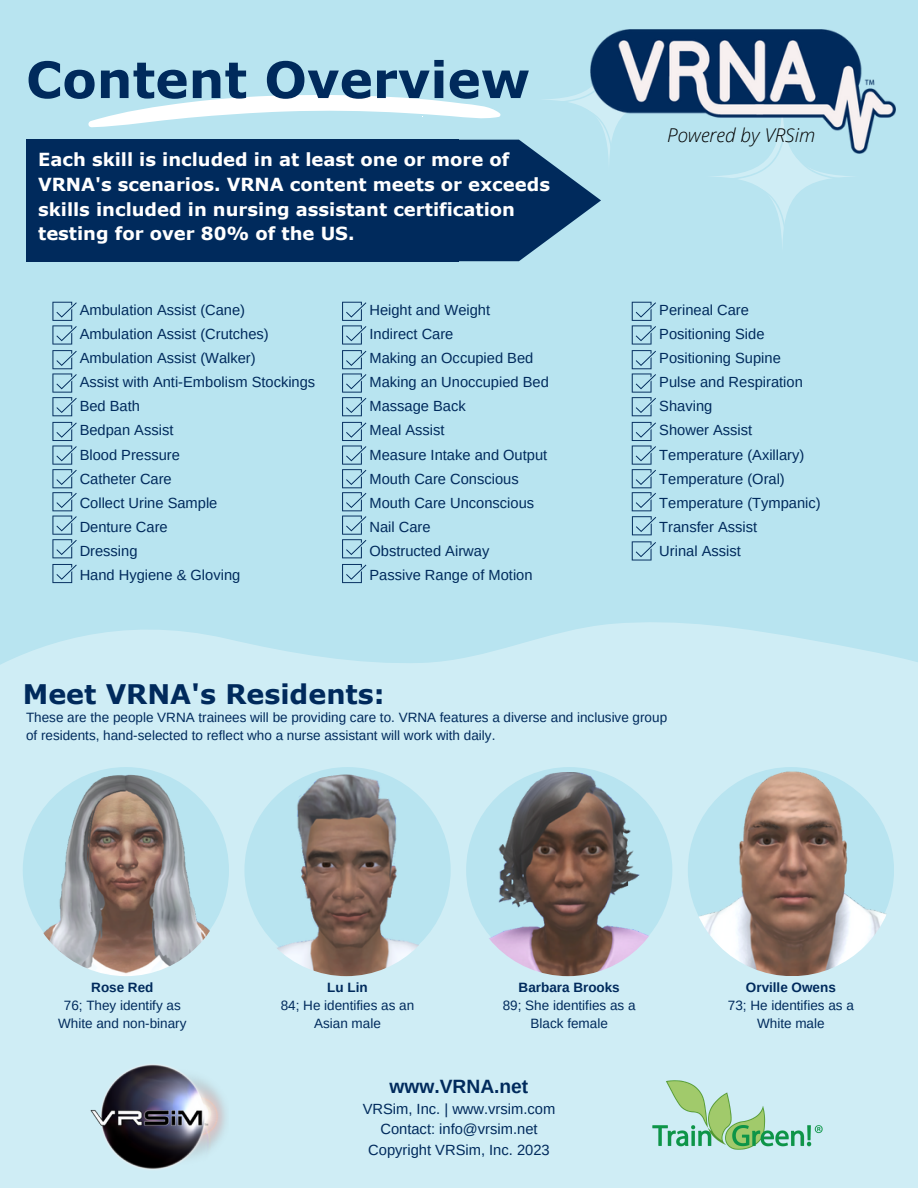
<style>
.page{position:relative;width:918px;height:1188px;background:#b8e4f0}
.page>*{position:absolute;margin:0;border:0;box-sizing:border-box;transform-origin:0 0}
.t1{font:700 50.1px "Verdana";color:#002a5c}
.t2{font:700 27px "Verdana";color:#002a5c}
.t3{font:700 19.2px "Arimo";color:#002a5c}
.t4{font:italic 300 18.9px "Open Sans";color:#000}
.t5{font:700 18px/24.8px "Verdana";color:#fff}
.t6{font:14.7px/24px "Arimo";color:#002a5c}
.t7{font:13.5px/18px "Arimo";color:#002a5c;text-align:center}
.t8{font:700 13.5px "Arimo";color:#002a5c}
</style>
<div class="page">
<div style="left:26px;top:140px;width:433px;height:121px;background:#002a5c"></div>
<svg style="left:713px;top:154px;width:139px;height:91px"></svg>
<img style="left:688px;top:30px;width:208px;height:124px">
<div style="left:0;top:622px;width:918px;height:566px;background:#cfedf5"></div>
<img style="left:648px;top:1076px;width:178px;height:78px">
<img style="left:79px;top:1063px;width:150px;height:109px">
<div style="left:23px;top:767px;width:206px;height:206px;background:#b8e4f0;border-radius:50%"></div>
<div style="left:244px;top:767px;width:207px;height:206px;background:#b8e4f0;border-radius:50%"></div>
<div style="left:466px;top:767px;width:206px;height:206px;background:#b8e4f0;border-radius:50%"></div>
<img style="left:25px;top:775px;width:202px;height:201px;border-radius:50%">
<img style="left:246px;top:775px;width:201px;height:201px;border-radius:50%">
<img style="left:466px;top:772px;width:204px;height:204px;border-radius:50%">
<img style="left:689px;top:770px;width:206px;height:206px;border-radius:50%">
<svg style="left:86px;top:29px;width:602px;height:232px"></svg>
<svg style="left:52px;top:422px;width:25px;height:136px"></svg>
<svg style="left:52px;top:564px;width:25px;height:19px"></svg>
<svg style="left:52px;top:302px;width:25px;height:114px"></svg>
<svg style="left:342px;top:422px;width:24px;height:136px"></svg>
<svg style="left:342px;top:564px;width:24px;height:19px"></svg>
<svg style="left:632px;top:541px;width:24px;height:20px"></svg>
<svg style="left:342px;top:302px;width:24px;height:114px"></svg>
<svg style="left:632px;top:302px;width:24px;height:114px"></svg>
<svg style="left:632px;top:422px;width:24px;height:113px"></svg>
<h1 class="t1" style="left:26px;top:48px;width:505px">Content Overview</h1>
<p class="t5" style="left:38px;top:146px;width:513px">Each skill is included in at least one or more of VRNA's scenarios. VRNA content meets or exceeds skills included in nursing assistant certification testing for over 80% of the US.</p>
<p class="t4" style="left:667px;top:121px;width:150px">Powered by VRSim</p>
<p class="t6" style="left:80px;top:298px;width:237px">Ambulation Assist (Cane)<br>Ambulation Assist (Crutches)<br>Ambulation Assist (Walker)<br>Assist with Anti-Embolism Stockings<br>Bed Bath<br>Bedpan Assist<br>Blood Pressure<br>Catheter Care<br>Collect Urine Sample<br>Denture Care<br>Dressing<br>Hand Hygiene &amp; Gloving</p>
<p class="t6" style="left:369px;top:298px;width:181px">Height and Weight<br>Indirect Care<br>Making an Occupied Bed<br>Making an Unoccupied Bed<br>Massage Back<br>Meal Assist<br>Measure Intake and Output<br>Mouth Care Conscious<br>Mouth Care Unconscious<br>Nail Care<br>Obstructed Airway<br>Passive Range of Motion</p>
<p class="t6" style="left:659px;top:298px;width:163px">Perineal Care<br>Positioning Side<br>Positioning Supine<br>Pulse and Respiration<br>Shaving<br>Shower Assist<br>Temperature (Axillary)<br>Temperature (Oral)<br>Temperature (Tympanic)<br>Transfer Assist<br>Urinal Assist</p>
<h2 class="t2" style="left:23px;top:677px;width:364px">Meet VRNA's Residents:</h2>
<p class="t7" style="left:26px;top:709px;width:643px;text-align:left">These are the people VRNA trainees will be providing care to. VRNA features a diverse and inclusive group of residents, hand-selected to reflect who a nurse assistant will work with daily.</p>
<p class="t8" style="left:91px;top:980px;width:64px">Rose Red</p>
<p class="t7" style="left:58px;top:996px;width:130px">76; They identify as<br>White and non-binary</p>
<p class="t8" style="left:327px;top:980px;width:42px">Lu Lin</p>
<p class="t7" style="left:281px;top:996px;width:135px">84; He identifies as an<br>Asian male</p>
<p class="t8" style="left:519px;top:980px;width:103px">Barbara Brooks</p>
<p class="t7" style="left:503px;top:996px;width:134px">89; She identifies as a<br>Black female</p>
<h3 class="t3" style="left:390px;top:1075px;width:140px">www.VRNA.net</h3>
<p class="t6" style="left:363px;top:1099px;width:194px;line-height:20.2px;text-align:center">VRSim, Inc. | www.vrsim.com<br>Contact: info@vrsim.net<br>Copyright VRSim, Inc. 2023</p>
<p class="t8" style="left:746px;top:980px;width:91px">Orville Owens</p>
<p class="t7" style="left:728px;top:996px;width:127px">73; He identifies as a<br>White male</p>
</div>
